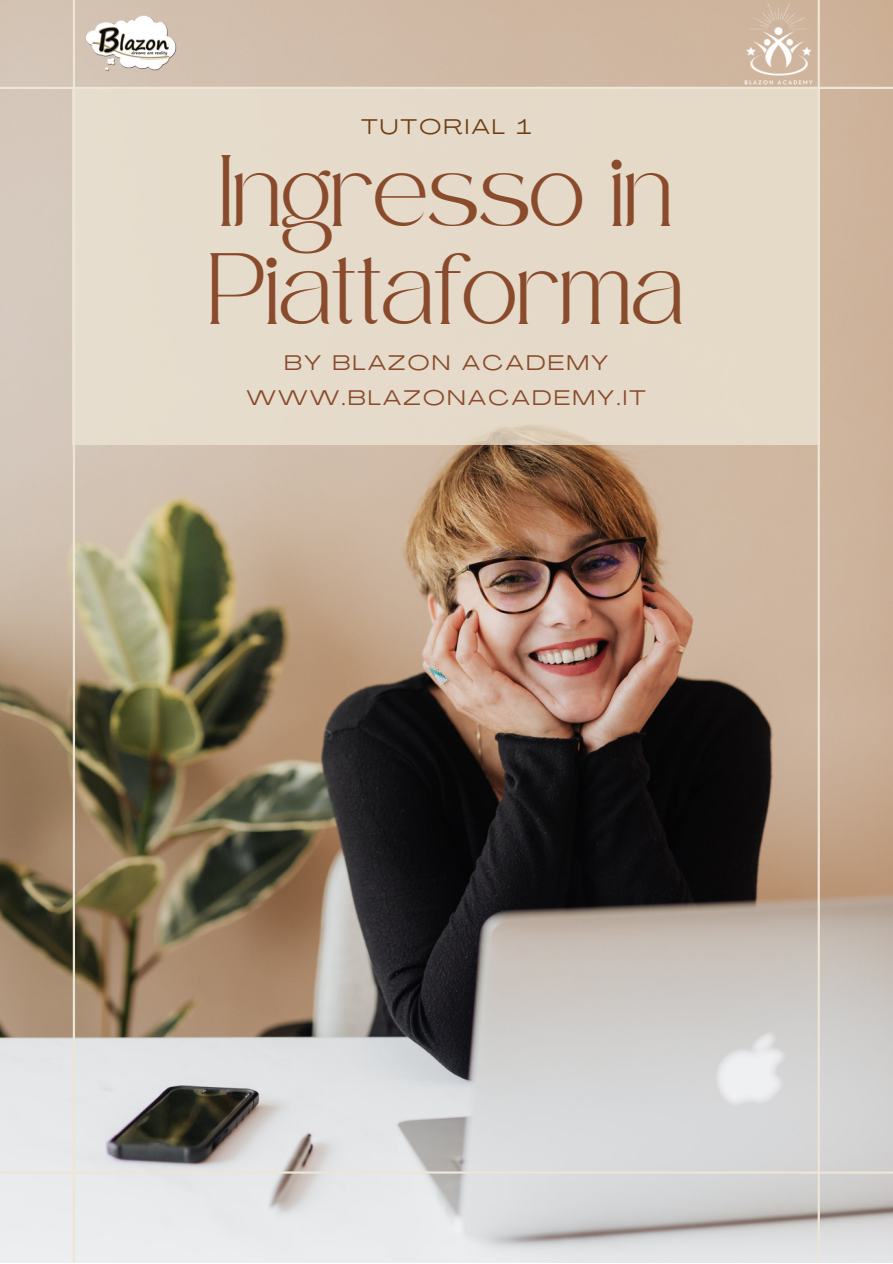
<style>
.page{position:relative;width:893px;height:1264px;background:#fff}
.page>*{position:absolute;margin:0;border:0;box-sizing:border-box;transform-origin:0 0}
.t1{font:49.5px/97.8px "Safira March";color:#894b2c}
.t2{font:21px "Agrandir Grand";letter-spacing:.125em;color:#6f3e14}
.t3{font:20.85px "Agrandir Grand";letter-spacing:.125em;color:#894b2c}
</style>
<div class="page">
<img style="left:0;top:0;width:892px;height:1262px">
<div style="left:73px;top:87px;width:746px;height:358px;background:#e6daca"></div>
<hr style="left:73px;top:0;width:2px;height:1262px;background:#ede5d5">
<hr style="left:817px;top:0;width:2px;height:1262px;background:#ede5d5">
<hr style="left:0;top:87px;width:892px;height:2px;background:#ede5d5">
<hr style="left:0;top:1171px;width:892px;height:2px;background:#ede5d5">
<img style="left:75px;top:12px;width:106px;height:63px">
<img style="left:741px;top:0;width:76px;height:87px">
<p class="t2" style="left:361px;top:118px;width:171px">TUTORIAL 1</p>
<p class="t1" style="left:209px;top:160px;width:477px">Ingresso in<br>Piattaforma</p>
<p class="t3" style="left:284px;top:354px;width:325px">BY BLAZON ACADEMY</p>
<p class="t3" style="left:247px;top:389px;width:400px">WWW.BLAZONACADEMY.IT</p>
</div>
